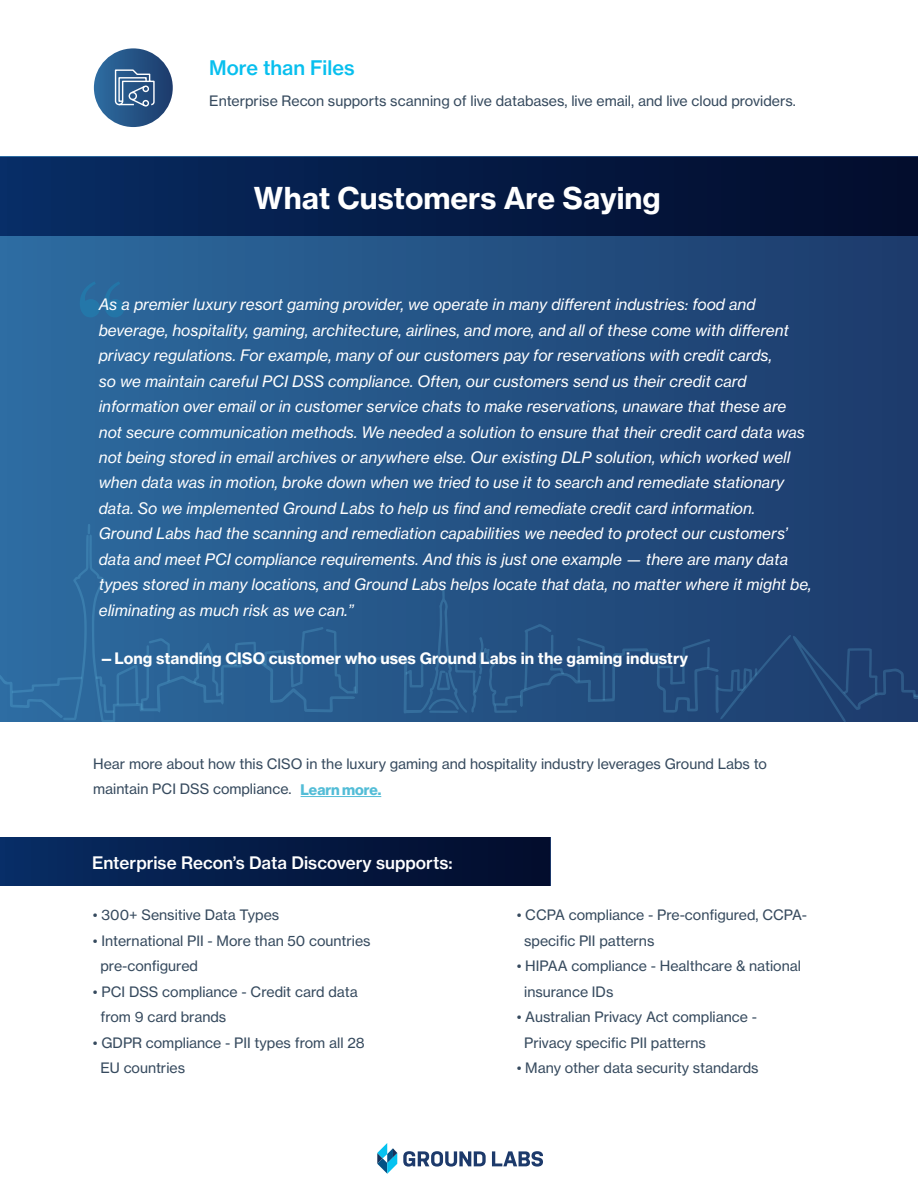
<style>
.page{position:relative;width:918px;height:1188px;background:#fff}
.page>*{position:absolute;margin:0;border:0;box-sizing:border-box;transform-origin:0 0}
.t1{font:142.95px "Playfair Display";color:#06b2db}
.t2{font:29.7px "N Haas Grotesk TX Pro 75 Bd";color:#fff}
.t3{font:19.8px "N Haas Grotesk TX Pro 65 Md";color:#08bfee}
.t4{font:16.95px "N Haas Grotesk TX Pro 65 Md";color:#fff}
.t5{font:15.6px/25.5px "N Haas Grotesk TX Pro 56 It";color:#fff}
.t6{font:15.6px "N Haas Grotesk TX Pro 75 Bd";color:#fff}
.t7{font:15px "N Haas Grotesk DS Pro 75 Bd";color:#53bdd7}
.t8{font:14.1px/25.5px "N Haas Grotesk TX Pro 55 Rg";color:#364a5e}
</style>
<div class="page">
<div style="left:0;top:837px;width:551px;height:49px;background:linear-gradient(to right,#072c63,#020b29)"></div>
<div style="left:94px;top:48px;width:79px;height:79px;background:linear-gradient(to right,#2d6ca0,#203e6d);border-radius:39px"></div>
<svg style="left:114px;top:69px;width:41px;height:38px;background:#6082a6"></svg>
<div style="left:0;top:158px;width:918px;height:563px;background:linear-gradient(to right,#2d6ca1,#1c3a6a)"></div>
<div style="left:0;top:156px;width:918px;height:80px;background:linear-gradient(to right,#072c63,#030b2a)"></div>
<svg style="left:89px;top:535px;width:267px;height:187px;background:#2a6296"></svg>
<svg style="left:262px;top:589px;width:656px;height:133px;background:#234e7f"></svg>
<div style="left:0;top:524px;width:90px;height:196px;background:#2d6a9f"></div>
<hr style="left:301px;top:796px;width:80px;height:1px;background:#53bdd7">
<svg style="left:377px;top:1143px;width:20px;height:31px"></svg>
<svg style="left:403px;top:1151px;width:83px;height:16px"></svg>
<svg style="left:492px;top:1151px;width:51px;height:16px"></svg>
<p class="t3" style="left:209px;top:56px;width:147px">More than Files</p>
<p class="t8" style="left:209px;top:88px;width:588px">Enterprise Recon supports scanning of live databases, live email, and live cloud providers.</p>
<h2 class="t2" style="left:254px;top:179px;width:408px">What Customers Are Saying</h2>
<h1 class="t1" style="left:72px;top:219px;width:61px">“</h1>
<p class="t5" style="left:99px;top:292px;width:714px">As a premier luxury resort gaming provider, we operate in many di erent industries: food and beverage, hospitality, gaming, architecture, airlines, and more, and all of these come with di erent privacy regulations. For example, many of our customers pay for reservations with credit cards,<br>so we maintain careful PCI DSS compliance. Often, our customers send us their credit card information over email or in customer service chats to make reservations, unaware that these are not secure communication methods. We needed a solution to ensure that their credit card data was not being stored in email archives or anywhere else. Our existing DLP solution, which worked well when data was in motion, broke down when we tried to use it to search and remediate stationary data. So we implemented Ground Labs to help us find and remediate credit card information.<br>Ground Labs had the scanning and remediation capabilities we needed to protect our customers’ data and meet PCI compliance requirements. And this is just one example — there are many data types stored in many locations, and Ground Labs helps locate that data, no matter where it might be, eliminating as much risk as we can.”</p>
<p class="t6" style="left:99px;top:649px;width:591px">—Long standing CISO customer who uses Ground Labs in the gaming industry</p>
<p class="t8" style="left:93px;top:751px;width:675px">Hear more about how this CISO in the luxury gaming and hospitality industry leverages Ground Labs to maintain PCI DSS compliance.</p>
<p class="t7" style="left:301px;top:781px;width:82px">Learn more.</p>
<p class="t4" style="left:92px;top:852px;width:362px">Enterprise Recon’s Data Discovery supports:</p>
<p class="t8" style="left:93px;top:902px;width:188px">• 300+ Sensitive Data Types</p>
<p class="t8" style="left:100px;top:928px;width:272px;text-indent:-8px">• International PII - More than 50 countries pre-configured</p>
<p class="t8" style="left:100px;top:979px;width:259px;text-indent:-8px">• PCI DSS compliance - Credit card data from 9 card brands</p>
<p class="t8" style="left:100px;top:1030px;width:266px;text-indent:-8px">• GDPR compliance - PII types from all 28<br>EU countries</p>
<p class="t8" style="left:524px;top:902px;width:284px;text-indent:-8px">• CCPA compliance - Pre-configured, CCPA&shy;specific PII patterns</p>
<p class="t8" style="left:524px;top:953px;width:278px;text-indent:-8px">• HIPAA compliance - Healthcare &amp; national insurance IDs</p>
<p class="t8" style="left:524px;top:1004px;width:234px;text-indent:-8px">• Australian Privacy Act compliance -<br>Privacy specific PII patterns</p>
<p class="t8" style="left:517px;top:1055px;width:244px">• Many other data security standards</p>
</div>
